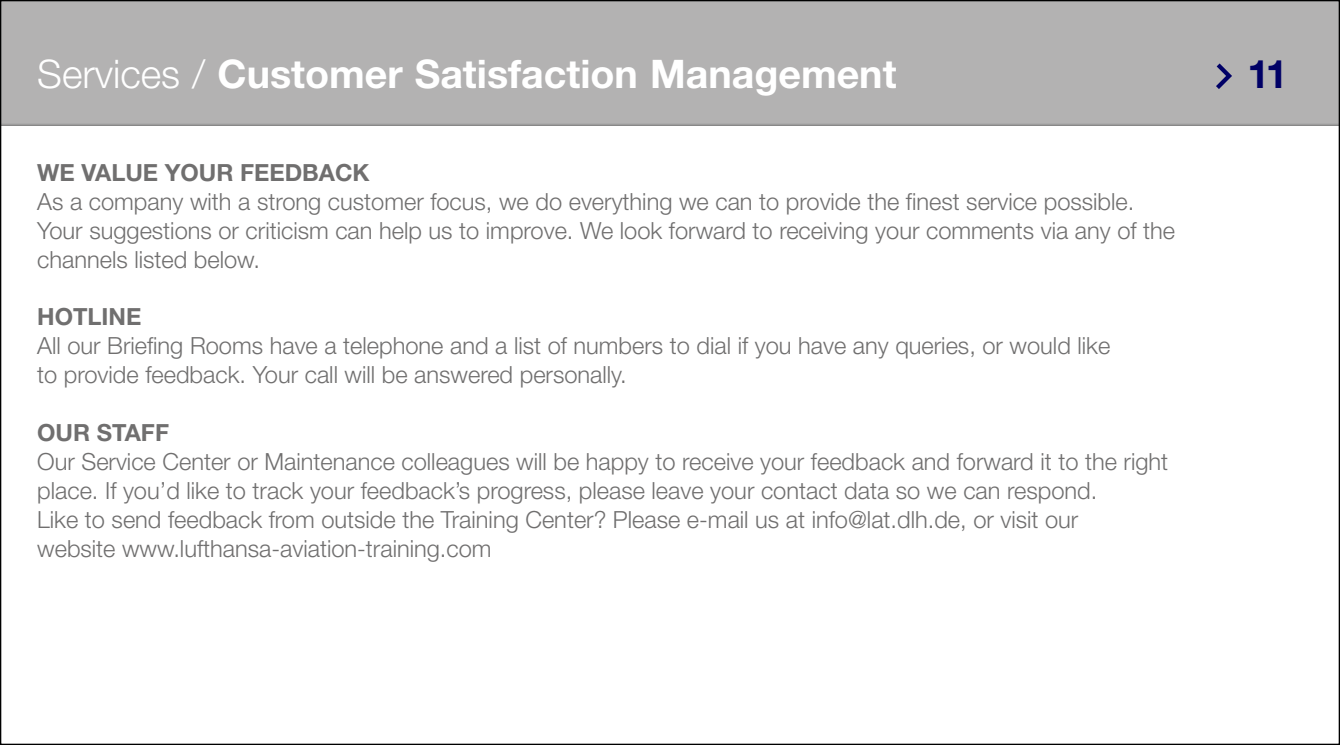
<style>
.page{position:relative;width:1340px;height:745px;background:#fff}
.page>*{position:absolute;margin:0;border:0;box-sizing:border-box;transform-origin:0 0}
.t1{font:700 39.38px "Helvetica Neue LT";color:#fff}
.t2{font:700 39.38px "Helvetica Neue LT";color:#006}
.t3{font:300 23.62px/28.9px "Helvetica Neue LT";color:#706f6f}
.t4{font:700 23.62px "Helvetica Neue LT";color:#706f6f}
.s1{font-weight:300}
</style>
<div class="page">
<div style="left:0;top:0;width:1339px;height:160px;background:#b3b2b2"></div>
<div style="left:0;top:126px;width:1339px;height:618px;background:#fff"></div>
<svg style="left:1216px;top:63px;width:16px;height:26px"></svg>
<h1 class="t1" style="left:37px;top:50px;width:860px"><span class="s1">Services /</span> Customer Satisfaction Management</h1>
<h1 class="t2" style="left:1247px;top:50px;width:42px">11</h1>
<p class="t4" style="left:37px;top:158px;width:334px">WE VALUE YOUR FEEDBACK</p>
<p class="t3" style="left:37px;top:186px;width:1139px">As a company with a strong customer focus, we do everything we can to provide the finest service possible.<br>Your suggestions or criticism can help us to improve. We look forward to receiving your comments via any of the channels listed below.</p>
<p class="t4" style="left:37px;top:302px;width:106px">HOTLINE</p>
<p class="t3" style="left:37px;top:330px;width:1074px">All our Briefing Rooms have a telephone and a list of numbers to dial if you have any queries, or would like to provide feedback. Your call will be answered personally.</p>
<p class="t4" style="left:37px;top:417px;width:133px">OUR STAFF</p>
<p class="t3" style="left:37px;top:446px;width:1132px">Our Service Center or Maintenance colleagues will be happy to receive your feedback and forward it to the right place. If you’d like to track your feedback’s progress, please leave your contact data so we can respond.<br>Like to send feedback from outside the Training Center? Please e-mail us at info@lat.dlh.de, or visit our<br>website www.lufthansa-aviation-training.com</p>
</div>
